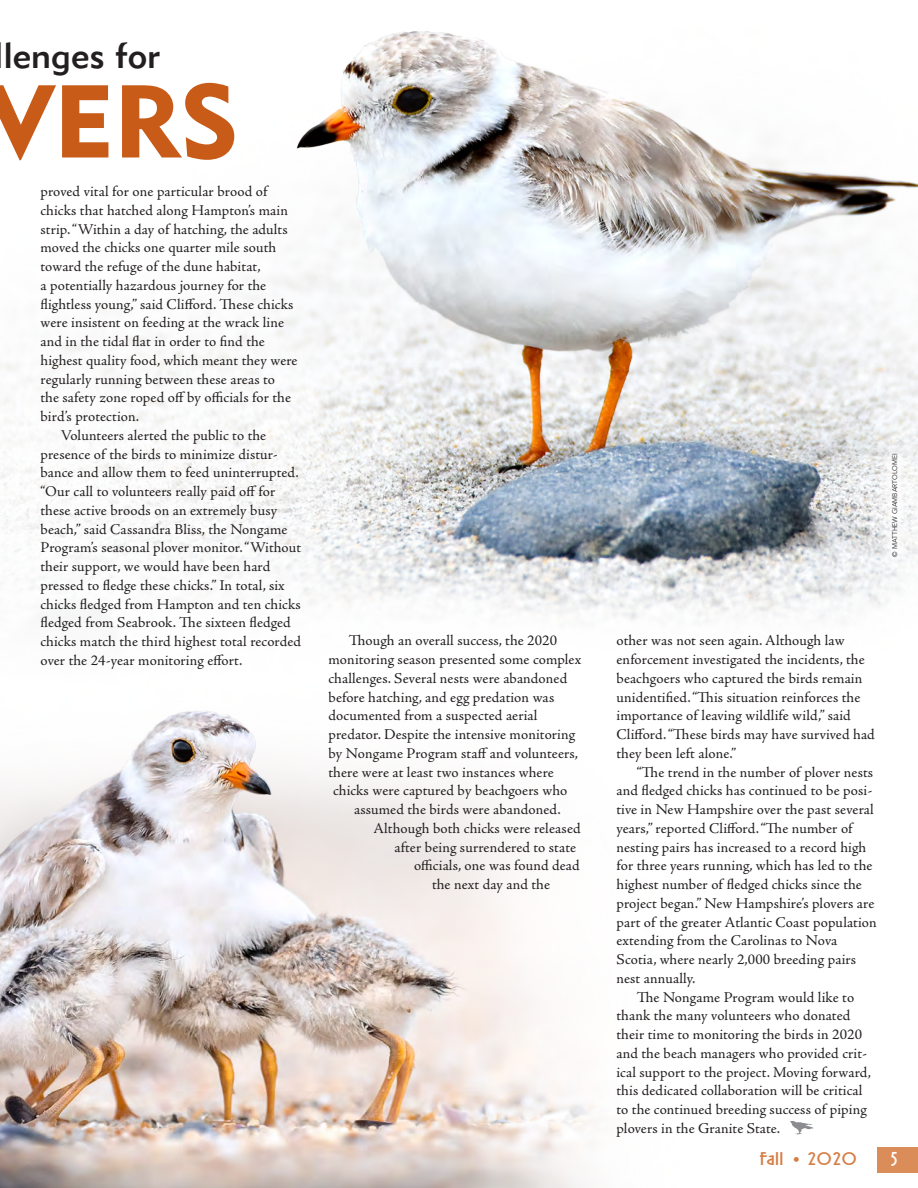
<style>
.page{position:relative;width:918px;height:1188px;background:#fff}
.page>*{position:absolute;margin:0;border:0;box-sizing:border-box;transform-origin:0 0}
.t1{font:102px "Geometric 415 BT Black A";color:#c85b18}
.t2{font:36px "Geometric 415 BT Medium A";color:#231f20}
.t3{font:18px "Sierra Madre";color:#fff}
.t4{font:16.5px "Sierra Madre";letter-spacing:.02em;color:#d57d45;scale:1.2 1}
.Body_Text{font:15px/18.8px "Adobe Jenson Pro";letter-spacing:.005em;color:#231f20}
.Photo_Credit{font:6.75px "Avenir Next LT Pro";color:#231f20}
</style>
<div class="page">
<img style="left:0;top:712px;width:791px;height:476px">
<img style="left:0;top:31px;width:918px;height:681px">
<div style="left:878px;top:1147px;width:40px;height:26px;background:#da8c59"></div>
<img style="left:791px;top:1121px;width:22px;height:14px">
<svg style="left:878px;top:440px;width:33px;height:130px;fill:#f6f6f7"></svg>
<h2 class="t2" style="left:4px;top:33px;width:158px">lenges for</h2>
<h1 class="t1" style="left:-13px;top:59px;width:253px">VERS</h1>
<p class="Body_Text" style="left:40px;top:182px;width:259px">proved vital for one particular brood of chicks that hatched along Hampton’s main strip. “Within a day of hatching, the adults moved the chicks one quarter mile south toward the refuge of the dune habitat,<br>a potentially hazardous journey for the flightless young,” said Clifford. These chicks were insistent on feeding at the wrack line and in the tidal flat in order to find the highest quality food, which meant they were regularly running between these areas to<br>the safety zone roped off by officials for the bird’s protection.</p>
<p class="Body_Text" style="left:40px;top:426px;width:262px;text-indent:20px">Volunteers alerted the public to the presence of the birds to minimize distur&shy;bance and allow them to feed uninterrupted. “Our call to volunteers really paid off for these active broods on an extremely busy beach,” said Cassandra Bliss, the Nongame Program’s seasonal plover monitor. “Without their support, we would have been hard pressed to fledge these chicks.” In total, six chicks fledged from Hampton and ten chicks fledged from Seabrook. The sixteen fledged chicks match the third highest total recorded over the 24-year monitoring effort.</p>
<p class="Body_Text" style="left:349px;top:632px;width:210px">Though an overall success, the 2020</p>
<p class="Body_Text" style="left:328px;top:650px;width:254px">monitoring season presented some complex</p>
<p class="Body_Text" style="left:328px;top:669px;width:240px">challenges. Several nests were abandoned</p>
<p class="Body_Text" style="left:328px;top:688px;width:227px">before hatching, and egg predation was</p>
<p class="Body_Text" style="left:328px;top:707px;width:210px">documented from a suspected aerial</p>
<p class="Body_Text" style="left:328px;top:725px;width:248px">predator. Despite the intensive monitoring</p>
<p class="Body_Text" style="left:328px;top:744px;width:251px">by Nongame Program staff and volunteers,</p>
<p class="Body_Text" style="left:328px;top:763px;width:227px">there were at least two instances where</p>
<p class="Body_Text" style="left:333px;top:782px;width:236px">chicks were captured by beachgoers who</p>
<p class="Body_Text" style="left:354px;top:800px;width:208px">assumed the birds were abandoned.</p>
<p class="Body_Text" style="left:374px;top:819px;width:209px">Although both chicks were released</p>
<p class="Body_Text" style="left:394px;top:838px;width:183px">after being surrendered to state</p>
<p class="Body_Text" style="left:414px;top:857px;width:167px">officials, one was found dead</p>
<p class="Body_Text" style="left:432px;top:875px;width:120px">the next day and the</p>
<p class="Photo_Credit" style="left:891px;top:556px;width:104px;rotate:-90deg">© MATTHEW GIAMBARTOLOMEI</p>
<p class="Body_Text" style="left:616px;top:632px;width:260px">other was not seen again. Although law enforcement investigated the incidents, the beachgoers who captured the birds remain unidentified. “This situation reinforces the importance of leaving wildlife wild,” said Clifford. “These birds may have survived had they been left alone.”</p>
<p class="Body_Text" style="left:616px;top:763px;width:262px;text-indent:20px">“The trend in the number of plover nests and fledged chicks has continued to be posi&shy;tive in New Hampshire over the past several years,” reported Clifford. “The number of nesting pairs has increased to a record high for three years running, which has led to the highest number of fledged chicks since the project began.” New Hampshire’s plovers are part of the greater Atlantic Coast population extending from the Carolinas to Nova Scotia, where nearly 2,000 breeding pairs nest annually.</p>
<p class="Body_Text" style="left:616px;top:988px;width:256px;text-indent:20px">The Nongame Program would like to thank the many volunteers who donated their time to monitoring the birds in 2020 and the beach managers who provided crit&shy;ical support to the project. Moving forward, this dedicated collaboration will be critical to the continued breeding success of piping plovers in the Granite State.</p>
<p class="t4" style="left:760px;top:1148px;width:22px">Fall</p>
<p class="t4" style="left:794px;top:1148px;width:55px">● 2020</p>
<p class="t3" style="left:892px;top:1147px;width:9px">5</p>
</div>
